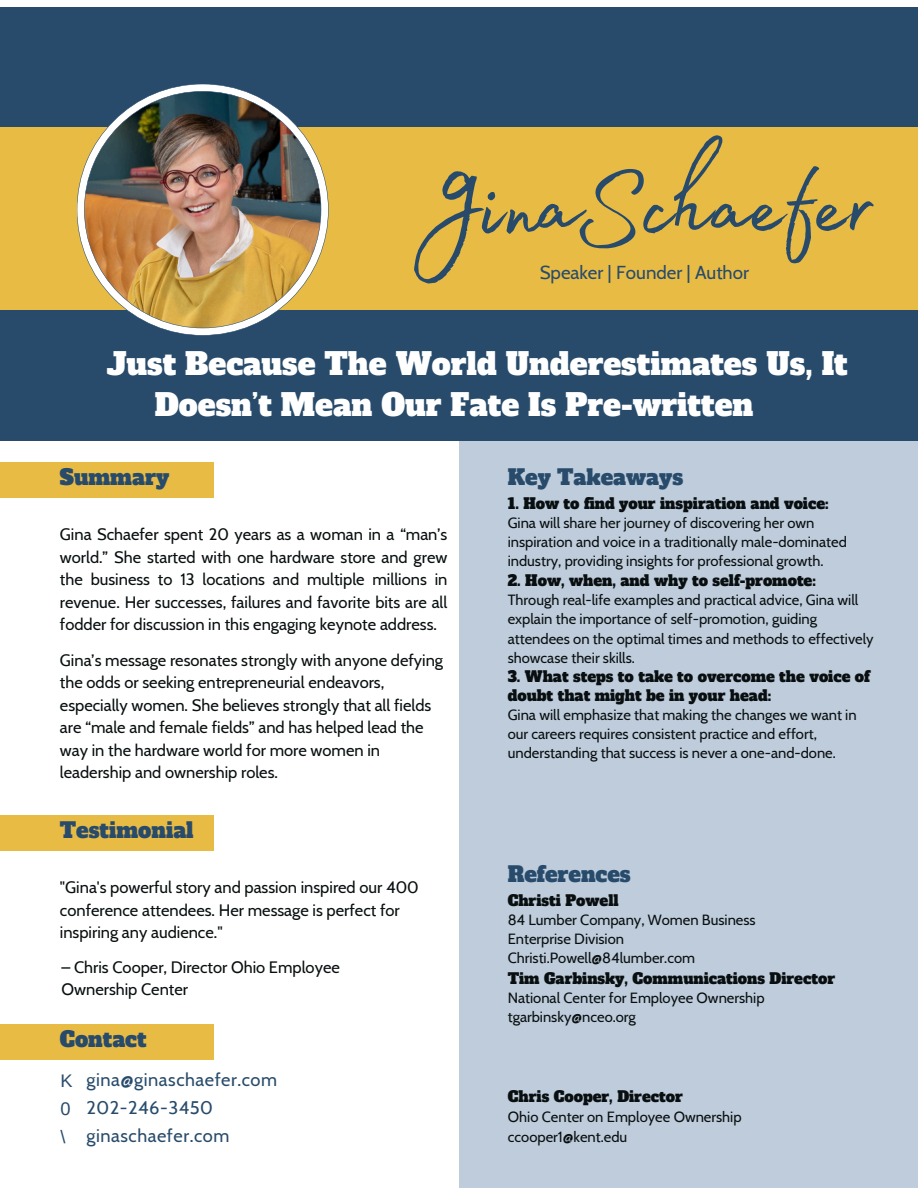
<style>
.page{position:relative;width:918px;height:1188px;background:#fff}
.page>*{position:absolute;margin:0;border:0;box-sizing:border-box;transform-origin:0 0}
.t1{font:30px "Alfa Slab One";color:#fff}
.t2{font:21px "Alfa Slab One";color:#284b6b}
.t3{font:18.75px "Cabin";color:#284b6b}
.t4{font:18.15px/28.2px "Cabin";letter-spacing:.03em;color:#284b6b}
.t5{font:18.15px/28.2px "Arimo";color:#284b6b;text-align:justify}
.t6{font:16.5px/22.5px "Cabin";color:#090f10}
.t7{font:14.7px/19.2px "Cabin";color:#090f10}
.t8{font:14.7px/19.2px "Alfa Slab One";color:#090f10}
</style>
<div class="page">
<div style="left:0;top:462px;width:213px;height:36px;background:#e8bb45"></div>
<div style="left:0;top:815px;width:213px;height:36px;background:#e8bb45"></div>
<div style="left:0;top:1024px;width:213px;height:36px;background:#e8bb45"></div>
<div style="left:459px;top:440px;width:459px;height:748px;background:#beccdb"></div>
<div style="left:0;top:8px;width:918px;height:432px;background:#284b6b"></div>
<div style="left:0;top:128px;width:918px;height:181px;background:#e8bb45"></div>
<svg style="left:414px;top:135px;width:460px;height:149px"></svg>
<img style="left:77px;top:84px;width:252px;height:252px">
<p class="t3" style="left:540px;top:261px;width:211px">Speaker | Founder | Author</p>
<p class="t1" style="left:107px;top:344px;width:743px">Just Because The World Underestimates Us, It</p>
<p class="t1" style="left:155px;top:385px;width:600px">Doesn’t Mean Our Fate Is Pre-written</p>
<h4 class="t2" style="left:60px;top:463px;width:111px">Summary</h4>
<h1 class="t6" style="left:60px;top:523px;width:389px;text-align:justify">Gina Schaefer spent 20 years as a woman in a “man’s world.” She started with one hardware store and grew the business to 13 locations and multiple millions in revenue. Her successes, failures and favorite bits are all fodder for discussion in this engaging keynote address.</h1>
<p class="t6" style="left:60px;top:649px;width:385px">Gina’s message resonates strongly with anyone defying the odds or seeking entrepreneurial endeavors, especially women. She believes strongly that all fields are “male and female fields” and has helped lead the way in the hardware world for more women in leadership and ownership roles.</p>
<h1 class="t2" style="left:60px;top:816px;width:135px">Testimonial</h1>
<h2 class="t6" style="left:60px;top:876px;width:360px">"Gina's powerful story and passion inspired our 400 conference attendees. Her message is perfect for inspiring any audience."</h2>
<p class="t6" style="left:61px;top:956px;width:280px">– Chris Cooper, Director Ohio Employee<br>Ownership Center</p>
<p class="t2" style="left:60px;top:1025px;width:88px">Contact</p>
<p class="t5" style="left:60px;top:1067px;width:14px">K 0 \</p>
<p class="t4" style="left:86px;top:1065px;width:192px">gina@ginaschaefer.com<br>202-246-3450 ginaschaefer.com</p>
<h2 class="t2" style="left:508px;top:463px;width:177px">Key Takeaways</h2>
<h3 class="t8" style="left:508px;top:494px;width:323px">1. How to find your inspiration and voice:</h3>
<h4 class="t7" style="left:508px;top:513px;width:341px">Gina will share her journey of discovering her own inspiration and voice in a traditionally male-dominated industry, providing insights for professional growth.</h4>
<p class="t8" style="left:508px;top:571px;width:310px">2. How, when, and why to self-promote:</p>
<p class="t7" style="left:508px;top:590px;width:368px">Through real-life examples and practical advice, Gina will explain the importance of self-promotion, guiding attendees on the optimal times and methods to effectively showcase their skills.</p>
<p class="t8" style="left:508px;top:667px;width:364px">3. What steps to take to overcome the voice of doubt that might be in your head:</p>
<p class="t7" style="left:508px;top:705px;width:350px">Gina will emphasize that making the changes we want in our careers requires consistent practice and effort, understanding that success is never a one-and-done.</p>
<h5 class="t2" style="left:508px;top:861px;width:125px">References</h5>
<h5 class="t8" style="left:508px;top:891px;width:113px">Christi Powell</h5>
<h2 class="t7" style="left:508px;top:910px;width:250px">84 Lumber Company, Women Business<br>Enterprise Division<br>Christi.Powell@84lumber.com</h2>
<h5 class="t8" style="left:508px;top:969px;width:329px">Tim Garbinsky, Communications Director</h5>
<h5 class="t7" style="left:508px;top:988px;width:258px">National Center for Employee Ownership tgarbinsky@nceo.org</h5>
<p class="t8" style="left:508px;top:1087px;width:176px">Chris Cooper, Director</p>
<p class="t7" style="left:508px;top:1108px;width:235px">Ohio Center on Employee Ownership ccooper1@kent.edu</p>
</div>
